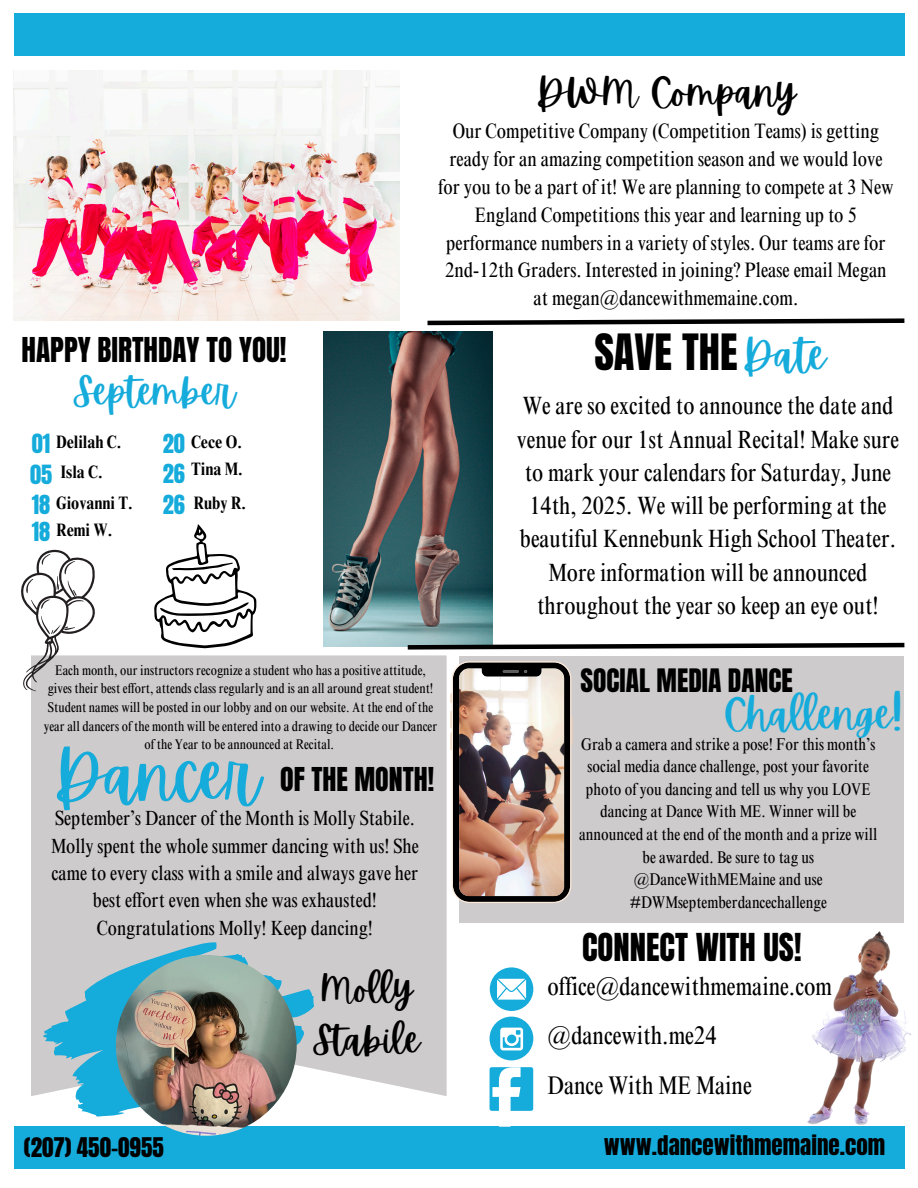
<style>
.page{position:relative;width:918px;height:1188px;background:#fff}
.page>*{position:absolute;margin:0;border:0;box-sizing:border-box;transform-origin:0 0}
.t1{font:67.8px "Apricots";color:#15abdb}
.t2{font:42.6px "Anton";color:#000}
.t3{font:41.85px "Apricots";color:#15abdb}
.t4{font:39px "Apricots";color:#000}
.t5{font:38.4px "Apricots";color:#15abdb}
.t6{font:37.35px/51.3px "Apricots";color:#000}
.t7{font:32.7px "Anton";color:#000}
.t8{font:29.1px "Anton";color:#000}
.t9{font:27.9px "Anton";color:#000}
.t10{font:27.45px "Anton";color:#000}
.t11{font:condensed 25.5px "Times NRMT Pro";color:#000}
.t12{font:condensed 25.05px/33.3px "Times NRMT Pro";color:#000;text-align:center}
.t13{font:23.1px "Anton";color:#000}
.t14{font:22.5px "Anton";color:#15abdb}
.t15{font:condensed 20.85px/27.8px "Times NRMT Pro";color:#000;text-align:center}
.t16{font:condensed 20.55px/27.3px "Times NRMT Pro";color:#000;text-align:center}
.t17{font:700 condensed 18px "Times NRMT Pro";color:#000}
.t18{font:condensed 16.95px/22.6px "Times NRMT Pro";color:#000;text-align:center}
.t19{font:condensed 13.95px/18.6px "Times NRMT Pro";color:#000;text-align:center}
.s1{font-family:"Apricots";color:#15abdb}
</style>
<div class="page">
<div style="left:14px;top:14px;width:890px;height:42px;background:#15abdb"></div>
<div style="left:14px;top:1127px;width:890px;height:42px;background:#15abdb"></div>
<img style="left:14px;top:71px;width:385px;height:249px">
<svg style="left:427px;top:318px;width:478px;height:8px"></svg>
<img style="left:323px;top:332px;width:170px;height:315px">
<div style="left:31px;top:655px;width:416px;height:440px;background:#cdcbcb"></div>
<div style="left:459px;top:656px;width:445px;height:267px;background:#cdcbcb"></div>
<img style="left:450px;top:661px;width:123px;height:242px">
<svg style="left:154px;top:524px;width:102px;height:124px"></svg>
<svg style="left:403px;top:641px;width:502px;height:9px"></svg>
<svg style="left:21px;top:549px;width:85px;height:151px"></svg>
<svg style="left:43px;top:942px;width:271px;height:175px;background:#8bc4d7"></svg>
<img style="left:116px;top:955px;width:181px;height:181px;border-radius:50%">
<svg style="left:490px;top:967px;width:43px;height:44px"></svg>
<div style="left:490px;top:1017px;width:43px;height:43px;background:#15abdb;border-radius:50%"></div>
<svg style="left:500px;top:1028px;width:23px;height:22px"></svg>
<div style="left:490px;top:1067px;width:43px;height:44px;background:#15abdb;border-radius:2px"></div>
<svg style="left:492px;top:1067px;width:29px;height:60px"></svg>
<img style="left:784px;top:931px;width:127px;height:223px">
<h3 class="t8" style="left:22px;top:328px;width:267px">HAPPY BIRTHDAY TO YOU!</h3>
<p class="t5" style="left:73px;top:370px;width:163px">September</p>
<p class="t14" style="left:32px;top:428px;width:20px">01</p>
<p class="t14" style="left:30px;top:458px;width:24px">05</p>
<p class="t14" style="left:163px;top:428px;width:24px">20</p>
<p class="t14" style="left:163px;top:457px;width:24px">26</p>
<p class="t17" style="left:56px;top:435px;width:67px">Delilah C.</p>
<p class="t17" style="left:61px;top:465px;width:43px">Isla C.</p>
<p class="t17" style="left:191px;top:435px;width:52px">Cece O.</p>
<p class="t17" style="left:191px;top:463px;width:53px">Tina M.</p>
<h5 class="t14" style="left:32px;top:489px;width:20px">18</h5>
<p class="t17" style="left:56px;top:496px;width:78px">Giovanni T.</p>
<p class="t14" style="left:32px;top:516px;width:20px">18</p>
<h4 class="t17" style="left:56px;top:523px;width:58px">Remi W.</h4>
<p class="t14" style="left:163px;top:489px;width:24px">26</p>
<p class="t17" style="left:194px;top:496px;width:54px">Ruby R.</p>
<h2 class="t4" style="left:536px;top:70px;width:261px">DWM Company</h2>
<h6 class="t15" style="left:438px;top:120px;width:457px">Our Competitive Company (Competition Teams) is getting ready for an amazing competition season and we would love for you to be a part of it! We are planning to compete at 3 New England Competitions this year and learning up to 5 performance numbers in a variety of styles. Our teams are for 2nd-12th Graders. Interested in joining? Please email Megan at megan@dancewithmemaine.com.</h6>
<p class="t2" style="left:594px;top:322px;width:233px">SAVE THE<span class="s1">Date</span></p>
<p class="t12" style="left:517px;top:392px;width:384px">We are so excited to announce the date and venue for our 1st Annual Recital! Make sure to mark your calendars for Saturday, June 14th, 2025. We will be performing at the beautiful Kennebunk High School Theater.<br>More information will be announced throughout the year so keep an eye out!</p>
<p class="t19" style="left:44px;top:662px;width:395px">Each month, our instructors recognize a student who has a positive attitude, gives their best effort, attends class regularly and is an all around great student!<br>Student names will be posted in our lobby and on our website. At the end of the year all dancers of the month will be entered into a drawing to decide our Dancer of the Year to be announced at Recital.</p>
<p class="t1" style="left:53px;top:737px;width:207px">Dancer</p>
<p class="t9" style="left:280px;top:759px;width:156px">OF THE MONTH!</p>
<p class="t16" style="left:51px;top:807px;width:369px">September’s Dancer of the Month is Molly Stabile.<br>Molly spent the whole summer dancing with us! She came to every class with a smile and always gave her best effort even when she was exhausted!<br>Congratulations Molly! Keep dancing!</p>
<p class="t6" style="left:313px;top:964px;width:109px">Molly<br>Stabile</p>
<p class="t10" style="left:581px;top:661px;width:214px">SOCIAL MEDIA DANCE</p>
<h1 class="t3" style="left:724px;top:690px;width:180px">Challenge!</h1>
<h6 class="t18" style="left:579px;top:735px;width:300px">Grab a camera and strike a pose! For this month’s social media dance challenge, post your favorite photo of you dancing and tell us why you LOVE dancing at Dance With ME. Winner will be announced at the end of the month and a prize will be awarded. Be sure to tag us</h6>
<p class="t18" style="left:634px;top:870px;width:190px">@DanceWithMEMaine and use</p>
<h6 class="t18" style="left:630px;top:893px;width:199px">#DWMseptemberdancechallenge</h6>
<p class="t7" style="left:582px;top:923px;width:221px">CONNECT WITH US!</p>
<p class="t11" style="left:548px;top:977px;width:286px">office@dancewithmemaine.com</p>
<p class="t11" style="left:548px;top:1026px;width:171px">@dancewith.me24</p>
<p class="t11" style="left:548px;top:1076px;width:206px">Dance With ME Maine</p>
<h3 class="t13" style="left:24px;top:1130px;width:142px">(207) 450-0955</h3>
<p class="t13" style="left:604px;top:1129px;width:283px">www.dancewithmemaine.com</p>
</div>
